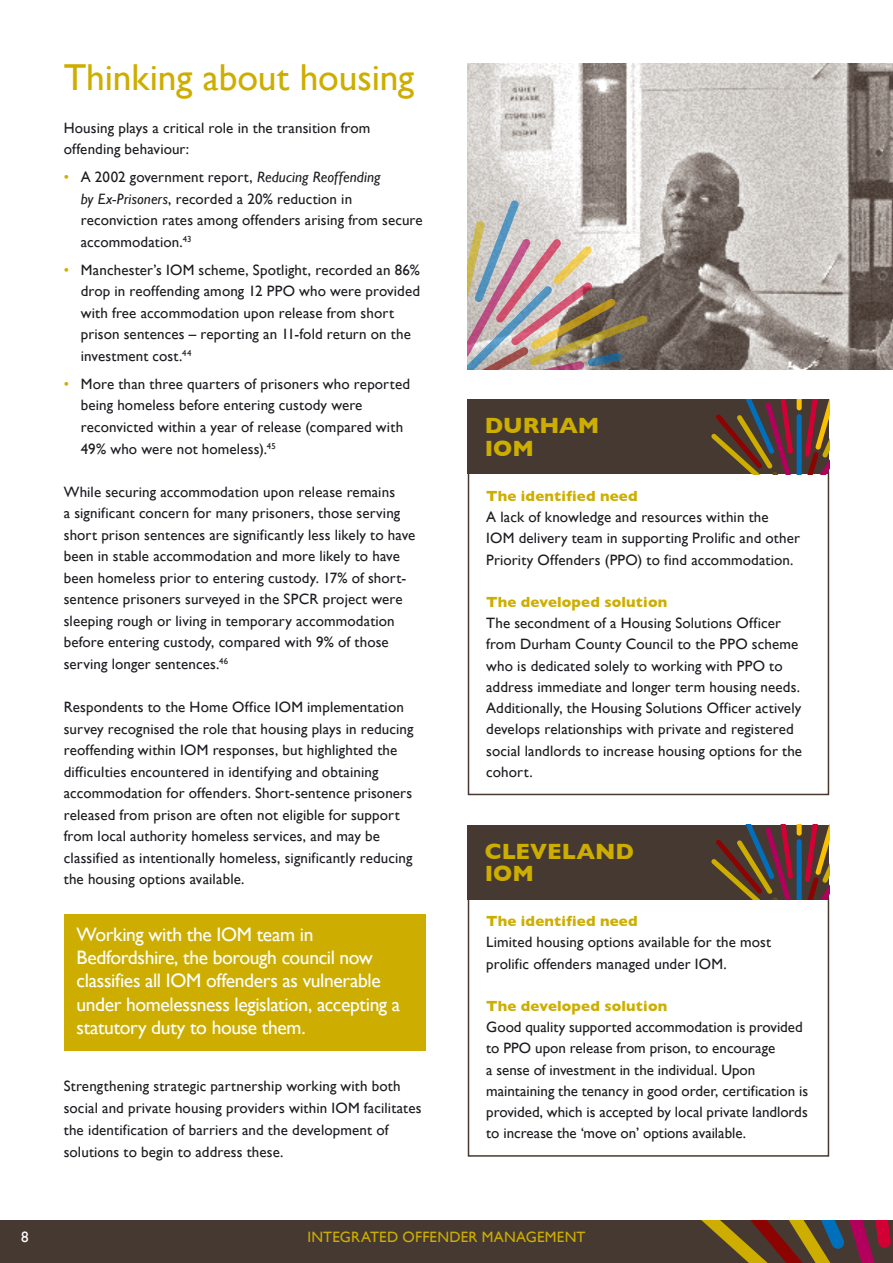
<style>
.page{position:relative;width:893px;height:1263px;background:#fff}
.page>*{position:absolute;margin:0;border:0;box-sizing:border-box;transform-origin:0 0}
.t1{font:37.5px "Gill Sans";letter-spacing:-.005em;color:#cdae00}
.t2{font:700 22.5px/22.5px "Gill Sans";color:#cdae00}
.t3{font:19.5px/23.4px "Gill Sans";letter-spacing:-.02em;color:#fff}
.t4{font:15px/21.6px "Gill Sans";letter-spacing:.01em;color:#1b1c20}
.t5{font:700 15px "Gill Sans";letter-spacing:.01em;color:#cdae00}
.t6{font:15px "Gill Sans";letter-spacing:.015em;color:#cdae00}
.t7{font:15px "Gill Sans";color:#fff}
.s1{color:#cdae00}
.s2{font-style:italic}
</style>
<div class="page">
<div style="left:0;top:1220px;width:893px;height:43px;background:#463932"></div>
<svg style="left:701px;top:1220px;width:190px;height:43px"></svg>
<div style="left:64px;top:914px;width:361px;height:136px;background:#cdae00"></div>
<div style="left:468px;top:472px;width:361px;height:323px;border:2px solid #463932"></div>
<div style="left:468px;top:400px;width:361px;height:74px;background:#463932"></div>
<svg style="left:711px;top:400px;width:118px;height:74px"></svg>
<div style="left:468px;top:897px;width:361px;height:260px;border:2px solid #463932"></div>
<div style="left:468px;top:825px;width:361px;height:74px;background:#463932"></div>
<svg style="left:711px;top:825px;width:118px;height:74px"></svg>
<img style="left:468px;top:64px;width:425px;height:306px">
<svg style="left:468px;top:200px;width:180px;height:170px;background:#b7a9a3"></svg>
<h1 class="t1" style="left:64px;top:55px;width:352px">Thinking about housing</h1>
<p class="t4" style="left:64px;top:117px;width:308px">Housing plays a critical role in the transition from offending behaviour:</p>
<p class="t4" style="left:81px;top:166px;width:343px;text-indent:-17px"><span class="s1">•</span> A 2002 government report, <span class="s2">Reducing Reoffending<br>by Ex-Prisoners</span>, recorded a 20% reduction in reconviction rates among offenders arising from secure accommodation.<sup>43</sup></p>
<p class="t4" style="left:81px;top:259px;width:341px;text-indent:-17px"><span class="s1">•</span> Manchester’s IOM scheme, Spotlight, recorded an 86% drop in reoffending among 12 PPO who were provided with free accommodation upon release from short prison sentences – reporting an 11-fold return on the investment cost.<sup>44</sup></p>
<p class="t4" style="left:81px;top:373px;width:331px;text-indent:-17px"><span class="s1">•</span> More than three quarters of prisoners who reported being homeless before entering custody were reconvicted within a year of release (compared with 49% who were not homeless).<sup>45</sup></p>
<p class="t4" style="left:64px;top:481px;width:353px">While securing accommodation upon release remains<br>a significant concern for many prisoners, those serving short prison sentences are significantly less likely to have been in stable accommodation and more likely to have been homeless prior to entering custody. 17% of short&shy;sentence prisoners surveyed in the SPCR project were sleeping rough or living in temporary accommodation before entering custody, compared with 9% of those serving longer sentences.<sup>46</sup></p>
<p class="t4" style="left:64px;top:696px;width:351px">Respondents to the Home Office IOM implementation survey recognised the role that housing plays in reducing reoffending within IOM responses, but highlighted the difficulties encountered in identifying and obtaining accommodation for offenders. Short-sentence prisoners released from prison are often not eligible for support from local authority homeless services, and may be classified as intentionally homeless, significantly reducing the housing options available.</p>
<h3 class="t3" style="left:77px;top:922px;width:325px">Working with the IOM team in Bedfordshire, the borough council now classifies all IOM offenders as vulnerable under homelessness legislation, accepting a statutory duty to house them.</h3>
<p class="t4" style="left:64px;top:1074px;width:359px;line-height:22px">Strengthening strategic partnership working with both social and private housing providers within IOM facilitates the identification of barriers and the development of solutions to begin to address these.</p>
<h2 class="t2" style="left:485px;top:414px;width:116px">DURHAM<br>IOM</h2>
<p class="t5" style="left:486px;top:487px;width:153px">The identified need</p>
<p class="t4" style="left:486px;top:506px;width:315px;line-height:21.1px">A lack of knowledge and resources within the<br>IOM delivery team in supporting Prolific and other<br>Priority Offenders (PPO) to find accommodation.</p>
<p class="t5" style="left:486px;top:593px;width:183px">The developed solution</p>
<p class="t4" style="left:486px;top:612px;width:317px">The secondment of a Housing Solutions Officer from Durham County Council to the PPO scheme who is dedicated solely to working with PPO to address immediate and longer term housing needs.<br>Additionally, the Housing Solutions Officer actively develops relationships with private and registered social landlords to increase housing options for the cohort.</p>
<h2 class="t2" style="left:485px;top:840px;width:151px">CLEVELAND<br>IOM</h2>
<p class="t5" style="left:486px;top:912px;width:153px">The identified need</p>
<p class="t4" style="left:486px;top:931px;width:286px;line-height:21.1px">Limited housing options available for the most prolific offenders managed under IOM.</p>
<p class="t5" style="left:486px;top:997px;width:183px">The developed solution</p>
<p class="t4" style="left:486px;top:1016px;width:323px;line-height:21.1px">Good quality supported accommodation is provided to PPO upon release from prison, to encourage<br>a sense of investment in the individual. Upon maintaining the tenancy in good order, certification is provided, which is accepted by local private landlords to increase the ‘move on’ options available.</p>
<p class="t7" style="left:21px;top:1228px;width:9px">8</p>
<p class="t6" style="left:307px;top:1228px;width:280px">INTEGRATED OFFENDER MANAGEMENT</p>
</div>
